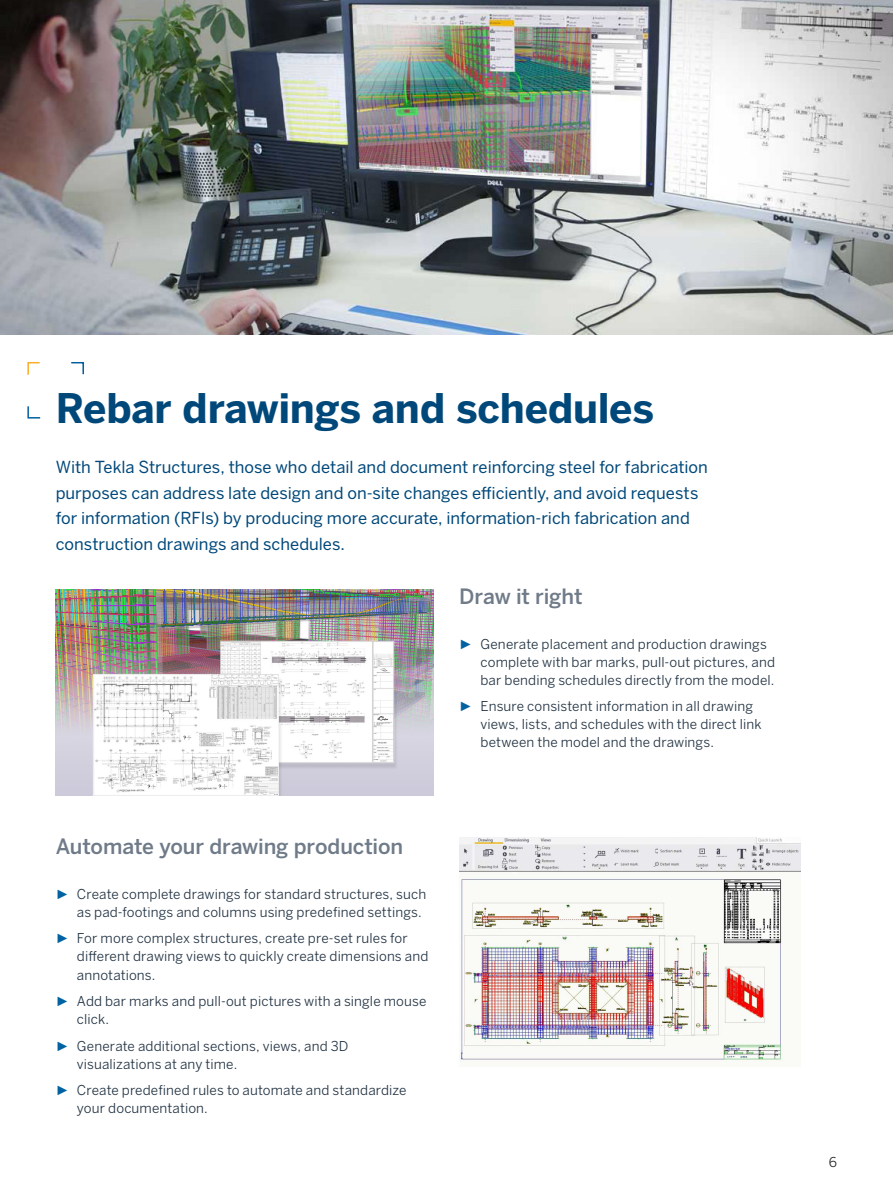
<style>
.page{position:relative;width:893px;height:1191px;background:#fff}
.page>*{position:absolute;margin:0;border:0;box-sizing:border-box;transform-origin:0 0}
.H2_2021{font:700 40.5px "Benton Sans";letter-spacing:-.005em;color:#01487a}
.H4_2021{font:500 21px "Benton Sans";letter-spacing:-.005em;color:#707b89}
.P_Hero{font:16.5px/25.5px "Benton Sans";color:#01487a}
.t1{font:13.5px/18px "Benton Sans";letter-spacing:.01em;color:#213242}
.t2{font:13.5px "Benton Sans";color:#231f20}
.s1{font-family:"Arial";color:#0162a2}
</style>
<div class="page">
<img style="left:0;top:0;width:893px;height:335px">
<img style="left:56px;top:589px;width:378px;height:206px">
<img style="left:459px;top:837px;width:341px;height:224px">
<svg style="left:27px;top:362px;width:13px;height:13px"></svg>
<svg style="left:27px;top:406px;width:14px;height:13px"></svg>
<svg style="left:71px;top:362px;width:13px;height:13px"></svg>
<p class="H2_2021" style="left:56px;top:382px;width:600px">Rebar drawings and schedules</p>
<p class="P_Hero" style="left:56px;top:455px;width:654px">With Tekla Structures, those who detail and document reinforcing steel for fabrication purposes can address late design and on-site changes efficiently, and avoid requests for information (RFIs) by producing more accurate, information-rich fabrication and construction drawings and schedules.</p>
<p class="H4_2021" style="left:459px;top:583px;width:125px">Draw it right</p>
<p class="t1" style="left:480px;top:634px;width:296px;text-indent:-21px"><span class="s1">►</span> Generate placement and production drawings complete with bar marks, pull-out pictures, and bar bending schedules directly from the model.</p>
<p class="t1" style="left:480px;top:697px;width:283px;text-indent:-21px"><span class="s1">►</span> Ensure consistent information in all drawing views, lists, and schedules with the direct link between the model and the drawings.</p>
<p class="H4_2021" style="left:56px;top:833px;width:349px">Automate your drawing production</p>
<p class="t1" style="left:77px;top:885px;width:351px;text-indent:-21px"><span class="s1">►</span> Create complete drawings for standard structures, such as pad-footings and columns using predefined settings.</p>
<p class="t1" style="left:77px;top:929px;width:353px;text-indent:-21px"><span class="s1">►</span> For more complex structures, create pre-set rules for different drawing views to quickly create dimensions and annotations.</p>
<p class="t1" style="left:77px;top:992px;width:351px;text-indent:-21px"><span class="s1">►</span> Add bar marks and pull-out pictures with a single mouse click.</p>
<p class="t1" style="left:77px;top:1036px;width:273px;text-indent:-21px"><span class="s1">►</span> Generate additional sections, views, and 3D visualizations at any time.</p>
<p class="t1" style="left:77px;top:1081px;width:331px;text-indent:-21px"><span class="s1">►</span> Create predefined rules to automate and standardize your documentation.</p>
<p class="t2" style="left:829px;top:1154px;width:10px">6</p>
</div>
